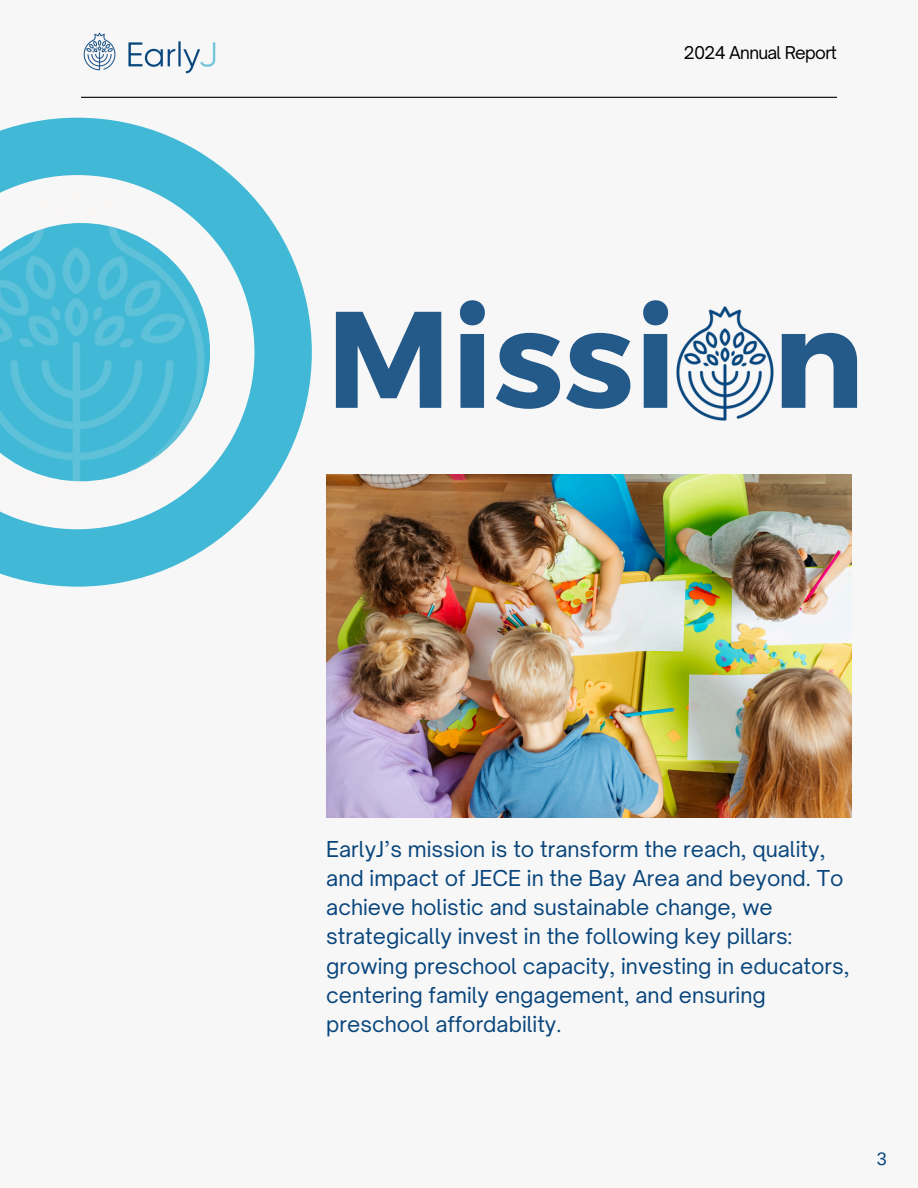
<style>
.page{position:relative;width:918px;height:1188px;background:#f8f7f7}
.page>*{position:absolute;margin:0;border:0;box-sizing:border-box;transform-origin:0 0}
.t1{font:700 137.1px "Montserrat";color:#07457c}
.t2{font:21px/29.2px "Open Sauce One";color:#07457c}
.t3{font:18px "Arimo";color:#07457c}
.t4{font:16.95px "Open Sauce One";letter-spacing:-.04em;color:#000}
</style>
<div class="page">
<svg style="left:0;top:118px;width:312px;height:469px"></svg>
<img style="left:326px;top:475px;width:526px;height:343px">
<img style="left:83px;top:32px;width:133px;height:42px">
<img style="left:676px;top:306px;width:98px;height:115px">
<hr style="left:81px;top:97px;width:756px;height:1px;background:#000">
<img style="left:0;top:135px;width:288px;height:435px">
<p class="t4" style="left:684px;top:42px;width:155px">2024 Annual Report</p>
<h1 class="t1" style="left:326px;top:270px;width:540px">Missi n</h1>
<p class="t2" style="left:326px;top:834px;width:525px">EarlyJ’s mission is to transform the reach, quality, and impact of JECE in the Bay Area and beyond. To achieve holistic and sustainable change, we strategically invest in the following key pillars: growing preschool capacity, investing in educators, centering family engagement, and ensuring preschool affordability.</p>
<p class="t3" style="left:877px;top:1148px;width:12px">3</p>
</div>
